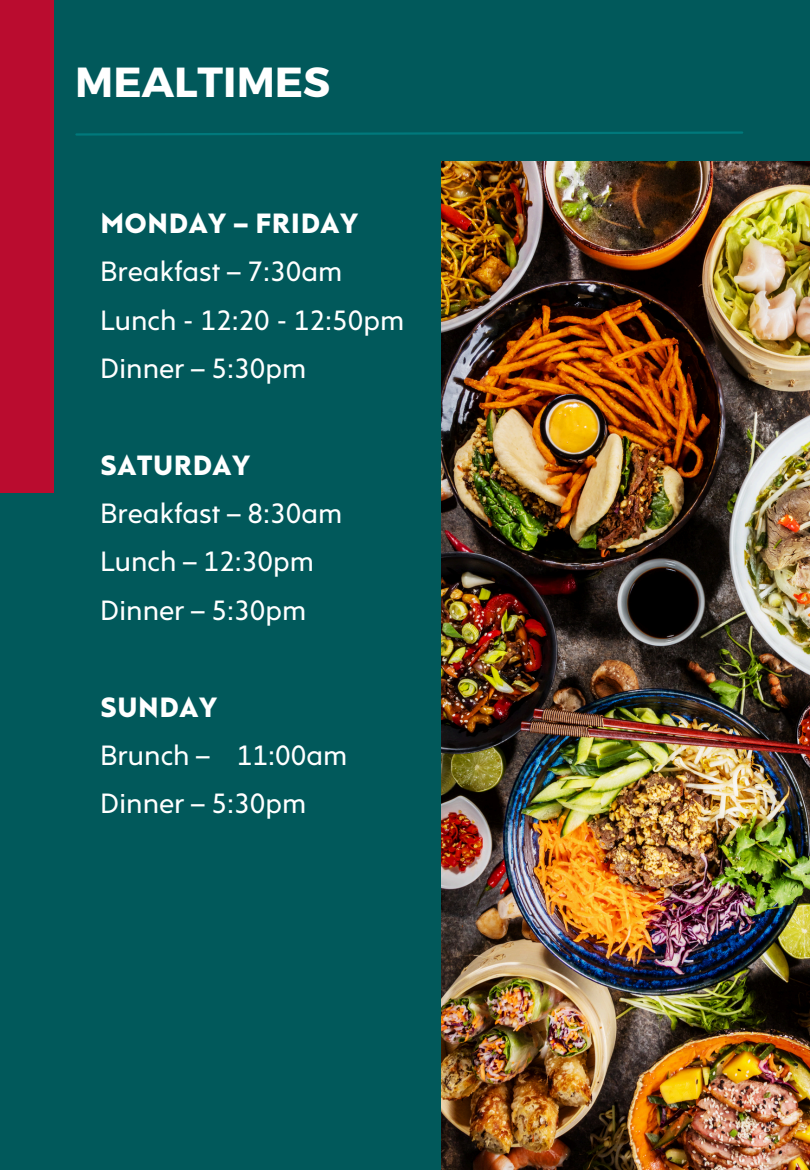
<style>
.page{position:relative;width:810px;height:1170px;background:#01595b}
.page>*{position:absolute;margin:0;border:0;box-sizing:border-box;transform-origin:0 0}
.t1{font:700 42px "Montserrat";color:#fff}
.t2{font:28.5px/48.3px "Rams";color:#fff}
.t3{font:900 28.5px "Rams";color:#fff}
</style>
<div class="page">
<svg style="left:75px;top:131px;width:668px;height:5px"></svg>
<div style="left:0;top:0;width:54px;height:493px;background:#ba0c2f"></div>
<img style="left:441px;top:161px;width:369px;height:1009px">
<p class="t1" style="left:75px;top:54px;width:256px">MEALTIMES</p>
<p class="t3" style="left:100px;top:211px;width:260px">MONDAY – FRIDAY</p>
<p class="t2" style="left:100px;top:250px;width:306px">Breakfast – 7:30am<br>Lunch - 12:20 - 12:50pm<br>Dinner – 5:30pm</p>
<p class="t3" style="left:100px;top:453px;width:152px">SATURDAY</p>
<p class="t2" style="left:100px;top:492px;width:244px">Breakfast – 8:30am<br>Lunch – 12:30pm<br>Dinner – 5:30pm</p>
<p class="t3" style="left:100px;top:695px;width:119px">SUNDAY</p>
<p class="t2" style="left:100px;top:734px;width:249px">Brunch – 11:00am<br>Dinner – 5:30pm</p>
</div>
